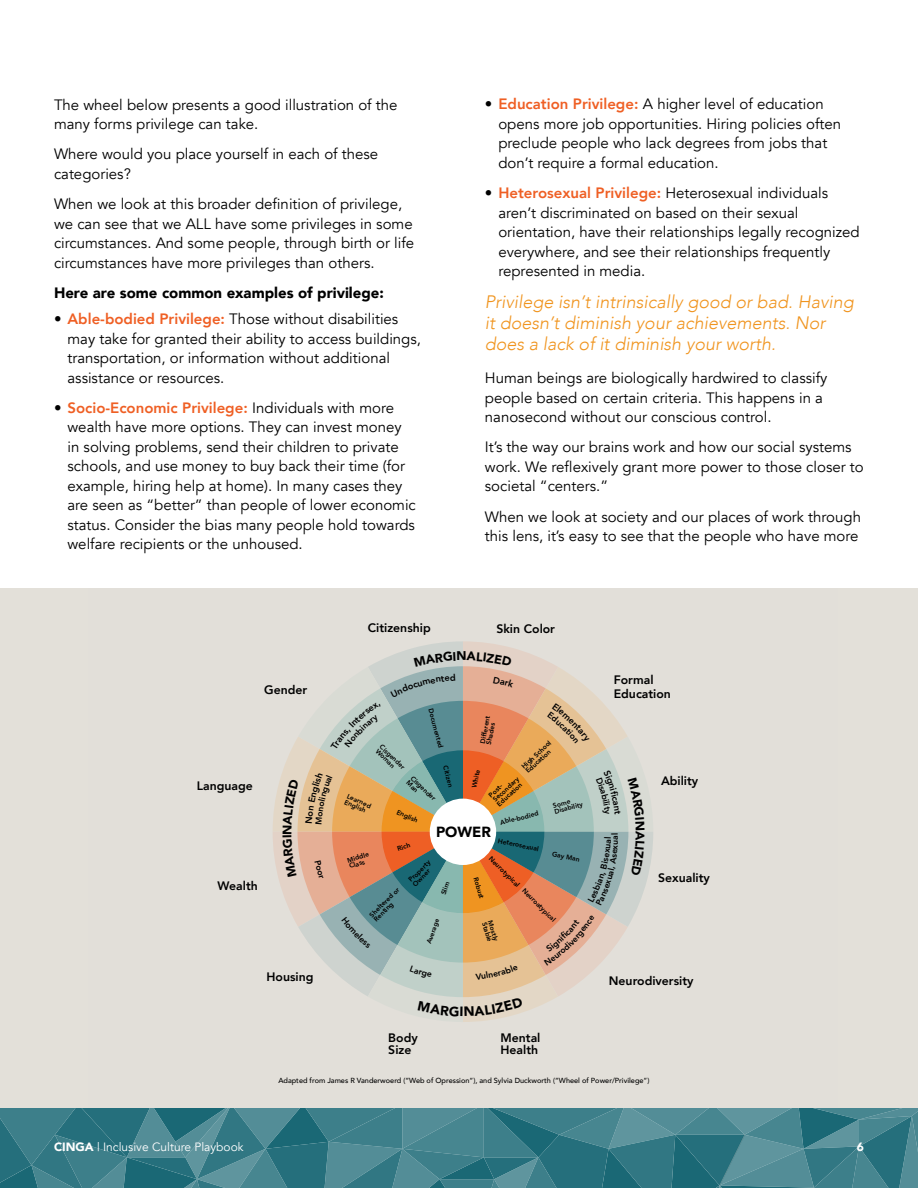
<style>
.page{position:relative;width:918px;height:1188px;background:#fff}
.page>*{position:absolute;margin:0;border:0;box-sizing:border-box;transform-origin:0 0}
.t1{font:italic 300 18px/21px "Avenir";color:#f0941e}
.t2{font:15px/19.5px "Avenir";color:#000}
.t3{font:900 15px "Avenir";color:#000}
.t4{font:900 14.7px "Avenir";color:#000}
.t5{font:800 12.3px/12.3px "Avenir";color:#000}
.t6{font:12px "Avenir";color:#fff}
.t7{font:900 12px "Avenir";color:#fff}
.t8{font:500 7.35px "Avenir";color:#000}
.t9{font:800 6.75px/6.1px "Avenir";color:#000}
.s1{font-weight:800;color:#ef5f24}
.s2{font-weight:900}
</style>
<div class="page">
<svg style="left:0;top:1108px;width:918px;height:80px;background:#3b7d89"></svg>
<div style="left:0;top:588px;width:918px;height:520px;background:#e3e0d9"></div>
<svg style="left:273px;top:641px;width:380px;height:381px"></svg>
<p class="t2" style="left:54px;top:95px;width:345px">The wheel below presents a good illustration of the many forms privilege can take.</p>
<p class="t2" style="left:54px;top:145px;width:326px">Where would you place yourself in each of these categories?</p>
<p class="t2" style="left:54px;top:194px;width:362px">When we look at this broader definition of privilege, we can see that we ALL have some privileges in some circumstances. And some people, through birth or life circumstances have more privileges than others.</p>
<p class="t3" style="left:54px;top:280px;width:331px">Here are some common examples of privilege:</p>
<p class="t2" style="left:68px;top:310px;width:355px;text-indent:-14px">• <span class="s1">Able-bodied Privilege:</span> Those without disabilities may take for granted their ability to access buildings, transportation, or information without additional assistance or resources.</p>
<p class="t2" style="left:68px;top:398px;width:350px;text-indent:-14px">• <span class="s1">Socio-Economic Privilege:</span> Individuals with more wealth have more options. They can invest money in solving problems, send their children to private schools, and use money to buy back their time (for example, hiring help at home). In many cases they are seen as “better” than people of lower economic status. Consider the bias many people hold towards welfare recipients or the unhoused.</p>
<p class="t2" style="left:498px;top:95px;width:344px;text-indent:-13px">• <span class="s1">Education Privilege:</span> A higher level of education opens more job opportunities. Hiring policies often preclude people who lack degrees from jobs that don’t require a formal education.</p>
<p class="t2" style="left:498px;top:184px;width:363px;text-indent:-13px">• <span class="s1">Heterosexual Privilege:</span> Heterosexual individuals aren’t discriminated on based on their sexual orientation, have their relationships legally recognized everywhere, and see their relationships frequently represented in media.</p>
<p class="t1" style="left:485px;top:291px;width:370px">Privilege isn’t intrinsically good or bad. Having it doesn’t diminish your achievements. Nor does a lack of it diminish your worth.</p>
<p class="t2" style="left:485px;top:368px;width:344px">Human beings are biologically hardwired to classify people based on certain criteria. This happens in a nanosecond without our conscious control.</p>
<p class="t2" style="left:485px;top:438px;width:380px">It’s the way our brains work and how our social systems work. We reflexively grant more power to those closer to societal “centers.”</p>
<p class="t2" style="left:485px;top:507px;width:378px">When we look at society and our places of work through this lens, it’s easy to see that the people who have more</p>
<p class="t5" style="left:368px;top:621px;width:64px">Citizenship</p>
<p class="t5" style="left:496px;top:623px;width:60px">Skin Color</p>
<p class="t5" style="left:264px;top:684px;width:45px">Gender</p>
<p class="t5" style="left:614px;top:672px;width:59px;line-height:14.7px">Formal<br>Education</p>
<p class="t5" style="left:197px;top:779px;width:58px">Language</p>
<p class="t5" style="left:217px;top:879px;width:42px">Wealth</p>
<p class="t9" style="left:434px;top:708px;width:42px;rotate:75deg">Documented</p>
<p class="t9" style="left:448px;top:765px;width:23px;rotate:75deg">Citizen</p>
<p class="t9" style="left:480px;top:743px;width:30px;rotate:-79deg">Different<br>Shades</p>
<p class="t9" style="left:488px;top:794px;width:34px;rotate:-43deg">Post-<br>Secondary<br>Education</p>
<p class="t9" style="left:520px;top:765px;width:39px;rotate:-43deg">High School<br>Education</p>
<p class="t9" style="left:383px;top:743px;width:34px;rotate:43deg">Cisgender<br>Woman</p>
<p class="t9" style="left:471px;top:787px;width:20px;rotate:-79deg">White</p>
<p class="t9" style="left:414px;top:775px;width:34px;rotate:43deg">Cisgender<br>Man</p>
<p class="t9" style="left:349px;top:793px;width:27px;rotate:24deg">Learned<br>English</p>
<p class="t9" style="left:347px;top:858px;width:24px;rotate:-18deg">Middle<br>Class</p>
<p class="t9" style="left:369px;top:914px;width:41px;rotate:-45deg">Sheltered or<br>Renting</p>
<p class="t9" style="left:552px;top:802px;width:31px;rotate:-14deg">Some<br>Disability</p>
<p class="t9" style="left:398px;top:809px;width:24px;rotate:24deg">English</p>
<p class="t9" style="left:500px;top:819px;width:41px;rotate:-14deg">Able-bodied</p>
<p class="t4" style="left:436px;top:819px;width:56px">POWER</p>
<p class="t9" style="left:499px;top:837px;width:43px;rotate:12deg">Heterosexual</p>
<p class="t9" style="left:397px;top:846px;width:15px;rotate:-18deg">Rich</p>
<p class="t9" style="left:553px;top:851px;width:30px;rotate:12deg">Gay Man</p>
<p class="t9" style="left:492px;top:855px;width:42px;rotate:45deg">Neurotypical</p>
<p class="t9" style="left:408px;top:878px;width:29px;rotate:-45deg">Property<br>Owner</p>
<p class="t9" style="left:440px;top:894px;width:15px;rotate:-71deg">Slim</p>
<p class="t9" style="left:479px;top:876px;width:24px;rotate:73deg">Robust</p>
<p class="t9" style="left:487px;top:921px;width:21px;rotate:73deg">Stable</p>
<p class="t9" style="left:526px;top:887px;width:46px;rotate:45deg">Neuroatypical</p>
<p class="t9" style="left:426px;top:943px;width:28px;rotate:-71deg">Average</p>
<p class="t9" style="left:493px;top:920px;width:23px;rotate:73deg">Mostly</p>
<p class="t5" style="left:661px;top:775px;width:39px">Ability</p>
<p class="t5" style="left:658px;top:872px;width:53px">Sexuality</p>
<p class="t5" style="left:267px;top:970px;width:48px">Housing</p>
<p class="t5" style="left:609px;top:975px;width:86px">Neurodiversity</p>
<p class="t5" style="left:388px;top:1032px;width:31px">Body<br>Size</p>
<p class="t5" style="left:501px;top:1031px;width:41px">Mental<br>Health</p>
<p class="t8" style="left:278px;top:1074px;width:373px">Adapted from James R Vanderwoerd (”Web of Opression”), and Sylvia Duckworth (”Wheel of Power/Privilege”)</p>
<p class="t6" style="left:54px;top:1139px;width:191px"><span class="s2">CINGA</span> | Inclusive Culture Playbook</p>
<p class="t7" style="left:857px;top:1136px;width:9px">6</p>
</div>
